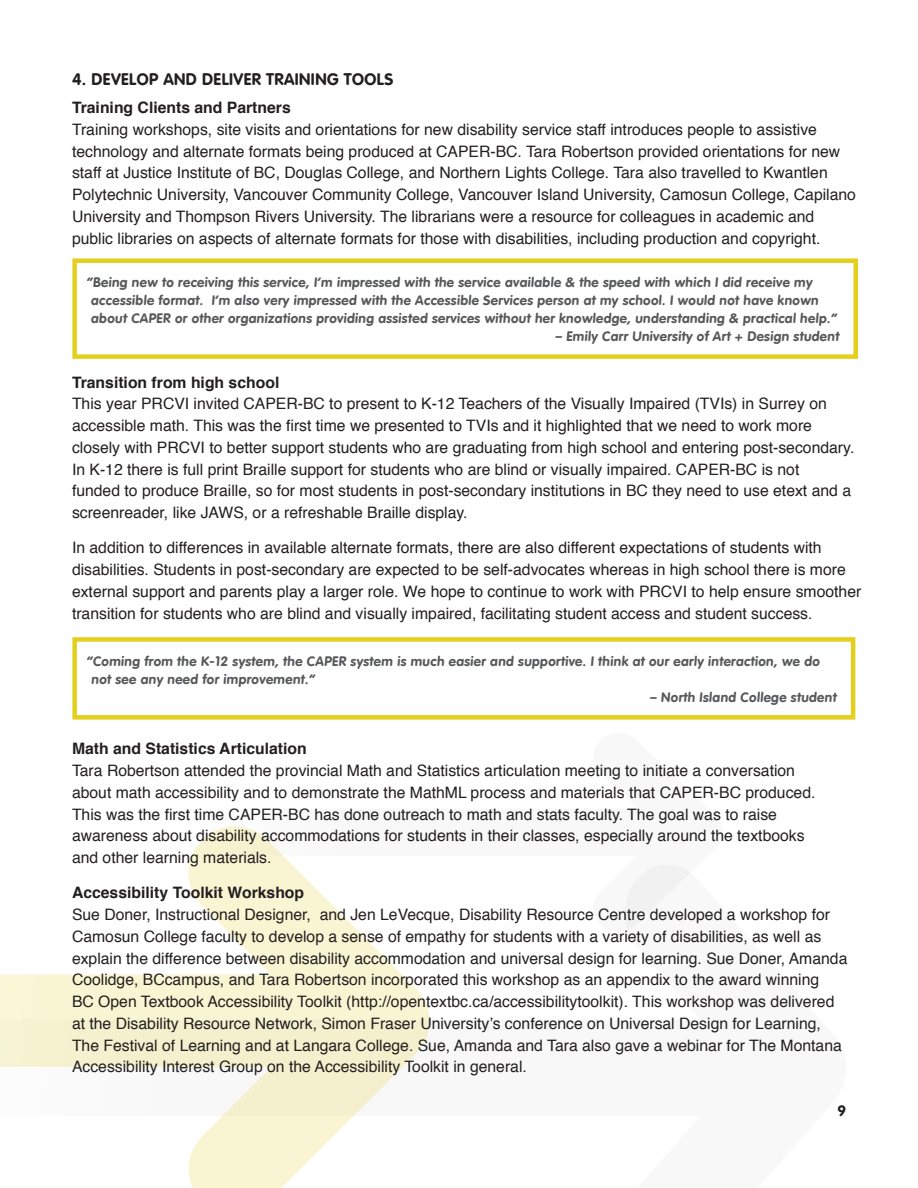
<style>
.page{position:relative;width:918px;height:1188px;background:#fff}
.page>*{position:absolute;margin:0;border:0;box-sizing:border-box;transform-origin:0 0}
.Subheader{font:16.5px "VAG Rounded Bold";letter-spacing:.025em;color:#231f20}
.t1{font:15.75px/21.8px "Helvetica";color:#231f20}
.bullet_subheaders{font:700 15.75px "Helvetica";color:#231f20}
.Page_Number{font:15px "VAG Rounded Bold";color:#231f20}
.Inline_Testimonial_Q{font:13.5px/18px "VAG Rounded Bold";letter-spacing:.025em;color:#57585a}
</style>
<div class="page">
<svg style="left:0;top:932px;width:430px;height:256px;fill:#f9f5d2"></svg>
<svg style="left:188px;top:826px;width:502px;height:106px"></svg>
<div style="left:72px;top:258px;width:786px;height:101px;border:4px solid #e4cf1c"></div>
<div style="left:72px;top:637px;width:783px;height:83px;border:4px solid #e4cf1c"></div>
<p class="Subheader" style="left:72px;top:69px;width:323px">4. DEVELOP AND DELIVER TRAINING TOOLS</p>
<p class="bullet_subheaders" style="left:72px;top:95px;width:220px">Training Clients and Partners</p>
<p class="t1" style="left:72px;top:119px;width:786px">Training workshops, site visits and orientations for new disability service staff introduces people to assistive technology and alternate formats being produced at CAPER-BC. Tara Robertson provided orientations for new staff at Justice Institute of BC, Douglas College, and Northern Lights College. Tara also travelled to Kwantlen Polytechnic University, Vancouver Community College, Vancouver Island University, Camosun College, Capilano University and Thompson Rivers University. The librarians were a resource for colleagues in academic and public libraries on aspects of alternate formats for those with disabilities, including production and copyright.</p>
<p class="Inline_Testimonial_Q" style="left:91px;top:273px;width:749px;text-indent:-5px">“Being new to receiving this service, I’m impressed with the service available &amp; the speed with which I did receive my accessible format. I’m also very impressed with the Accessible Services person at my school. I would not have known about CAPER or other organizations providing assisted services without her knowledge, understanding &amp; practical help.”</p>
<p class="Inline_Testimonial_Q" style="left:555px;top:327px;width:286px">– Emily Carr University of Art + Design student</p>
<p class="bullet_subheaders" style="left:72px;top:369px;width:209px">Transition from high school</p>
<p class="t1" style="left:72px;top:394px;width:784px">This year PRCVI invited CAPER-BC to present to K-12 Teachers of the Visually Impaired (TVIs) in Surrey on accessible math. This was the first time we presented to TVIs and it highlighted that we need to work more closely with PRCVI to better support students who are graduating from high school and entering post-secondary.<br>In K-12 there is full print Braille support for students who are blind or visually impaired. CAPER-BC is not<br>funded to produce Braille, so for most students in post-secondary institutions in BC they need to use etext and a screenreader, like JAWS, or a refreshable Braille display.</p>
<p class="t1" style="left:72px;top:538px;width:791px">In addition to differences in available alternate formats, there are also different expectations of students with disabilities. Students in post-secondary are expected to be self-advocates whereas in high school there is more external support and parents play a larger role. We hope to continue to work with PRCVI to help ensure smoother transition for students who are blind and visually impaired, facilitating student access and student success.</p>
<p class="Inline_Testimonial_Q" style="left:91px;top:652px;width:731px;text-indent:-5px">“Coming from the K-12 system, the CAPER system is much easier and supportive. I think at our early interaction, we do not see any need for improvement.”</p>
<p class="Inline_Testimonial_Q" style="left:650px;top:688px;width:188px">– North Island College student</p>
<p class="bullet_subheaders" style="left:72px;top:736px;width:236px">Math and Statistics Articulation</p>
<p class="t1" style="left:72px;top:760px;width:745px">Tara Robertson attended the provincial Math and Statistics articulation meeting to initiate a conversation about math accessibility and to demonstrate the MathML process and materials that CAPER-BC produced.<br>This was the first time CAPER-BC has done outreach to math and stats faculty. The goal was to raise awareness about disability accommodations for students in their classes, especially around the textbooks and other learning materials.</p>
<p class="bullet_subheaders" style="left:72px;top:880px;width:234px">Accessibility Toolkit Workshop</p>
<p class="t1" style="left:72px;top:904px;width:777px">Sue Doner, Instructional Designer, and Jen LeVecque, Disability Resource Centre developed a workshop for Camosun College faculty to develop a sense of empathy for students with a variety of disabilities, as well as explain the difference between disability accommodation and universal design for learning. Sue Doner, Amanda Coolidge, BCcampus, and Tara Robertson incorporated this workshop as an appendix to the award winning<br>BC Open Textbook Accessibility Toolkit (http://opentextbc.ca/accessibilitytoolkit). This workshop was delivered at the Disability Resource Network, Simon Fraser University’s conference on Universal Design for Learning, The Festival of Learning and at Langara College. Sue, Amanda and Tara also gave a webinar for The Montana Accessibility Interest Group on the Accessibility Toolkit in general.</p>
<p class="Page_Number" style="left:837px;top:1102px;width:10px">9</p>
</div>
